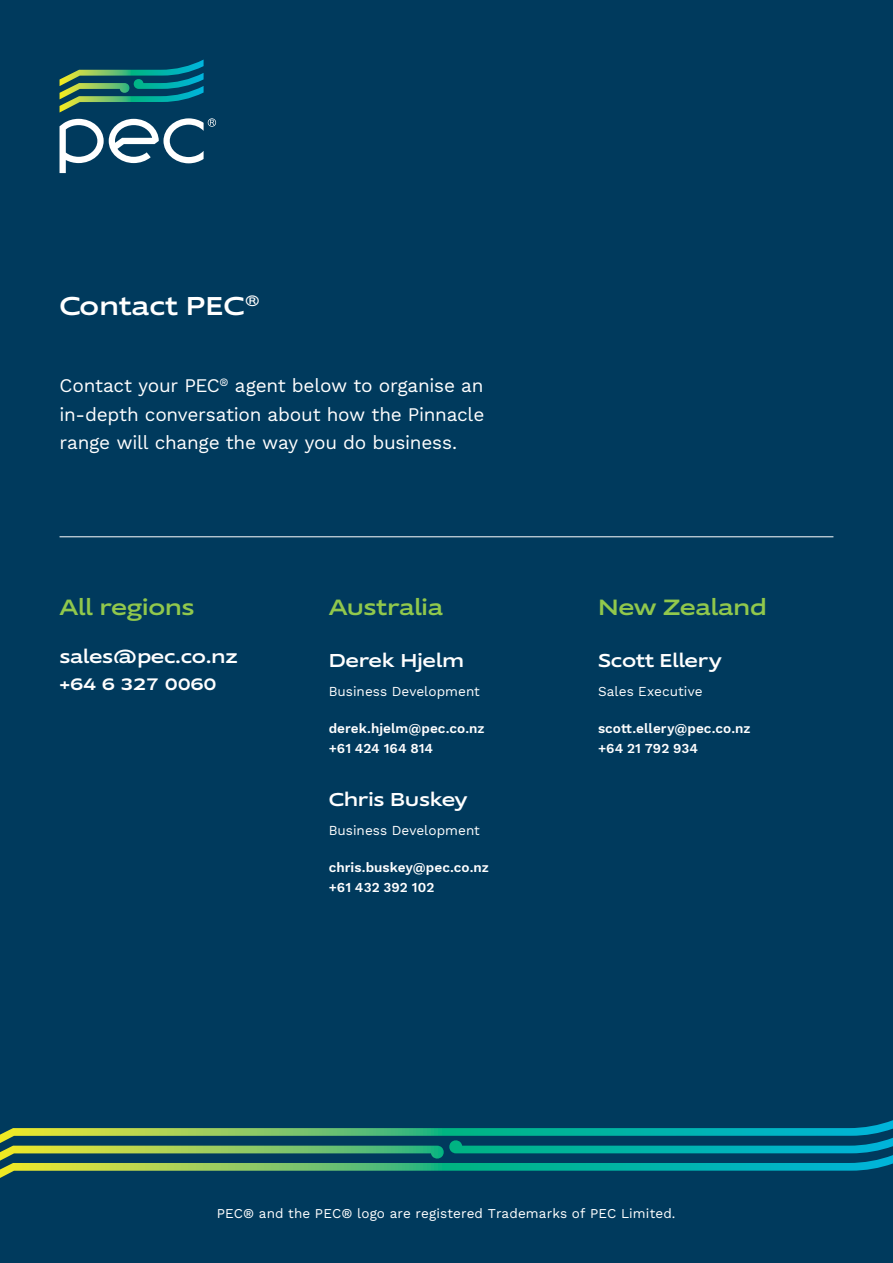
<style>
.page{position:relative;width:893px;height:1263px;background:#003a5d}
.page>*{position:absolute;margin:0;border:0;box-sizing:border-box;transform-origin:0 0}
.t1{font:500 expanded 27px "Supra";color:#fff}
.t2{font:500 expanded 23.1px "Supra";letter-spacing:-.02em;color:#91c84c}
.t3{font:500 expanded 19.5px/27px "Supra";letter-spacing:-.015em;color:#fff}
.t4{font:18.9px/28.3px "Work Sans";letter-spacing:-.015em;color:#fff;text-align:justify}
.t5{font:13.5px "Work Sans";letter-spacing:.01em;color:#fff}
.t6{font:600 13.5px/20.2px "Work Sans";letter-spacing:.005em;color:#fff}
</style>
<div class="page">
<svg style="left:0;top:1120px;width:893px;height:58px"></svg>
<svg style="left:60px;top:60px;width:156px;height:113px"></svg>
<hr style="left:60px;top:536px;width:773px;height:1px;background:#fff">
<h1 class="t1" style="left:60px;top:287px;width:202px">Contact PEC<sup>®</sup></h1>
<p class="t4" style="left:60px;top:372px;width:426px">Contact your PEC<sup>®</sup> agent below to organise an in-depth conversation about how the Pinnacle range will change the way you do business.</p>
<p class="t2" style="left:60px;top:591px;width:137px">All regions</p>
<p class="t3" style="left:60px;top:642px;width:180px">sales@pec.co.nz +64 6 327 0060</p>
<p class="t2" style="left:329px;top:591px;width:116px">Australia</p>
<p class="t3" style="left:329px;top:647px;width:137px">Derek Hjelm</p>
<p class="t5" style="left:329px;top:683px;width:153px">Business Development</p>
<p class="t6" style="left:329px;top:719px;width:157px">derek.hjelm@pec.co.nz +61 424 164 814</p>
<p class="t3" style="left:329px;top:785px;width:141px">Chris Buskey</p>
<p class="t5" style="left:329px;top:822px;width:153px">Business Development</p>
<p class="t6" style="left:329px;top:858px;width:162px">chris.buskey@pec.co.nz +61 432 392 102</p>
<p class="t2" style="left:598px;top:591px;width:171px">New Zealand</p>
<p class="t3" style="left:598px;top:647px;width:125px">Scott Ellery</p>
<p class="t5" style="left:598px;top:683px;width:106px">Sales Executive</p>
<p class="t6" style="left:598px;top:719px;width:154px">scott.ellery@pec.co.nz +64 21 792 934</p>
<p class="t5" style="left:217px;top:1203px;width:460px">PEC® and the PEC® logo are registered Trademarks of PEC Limited.</p>
</div>
